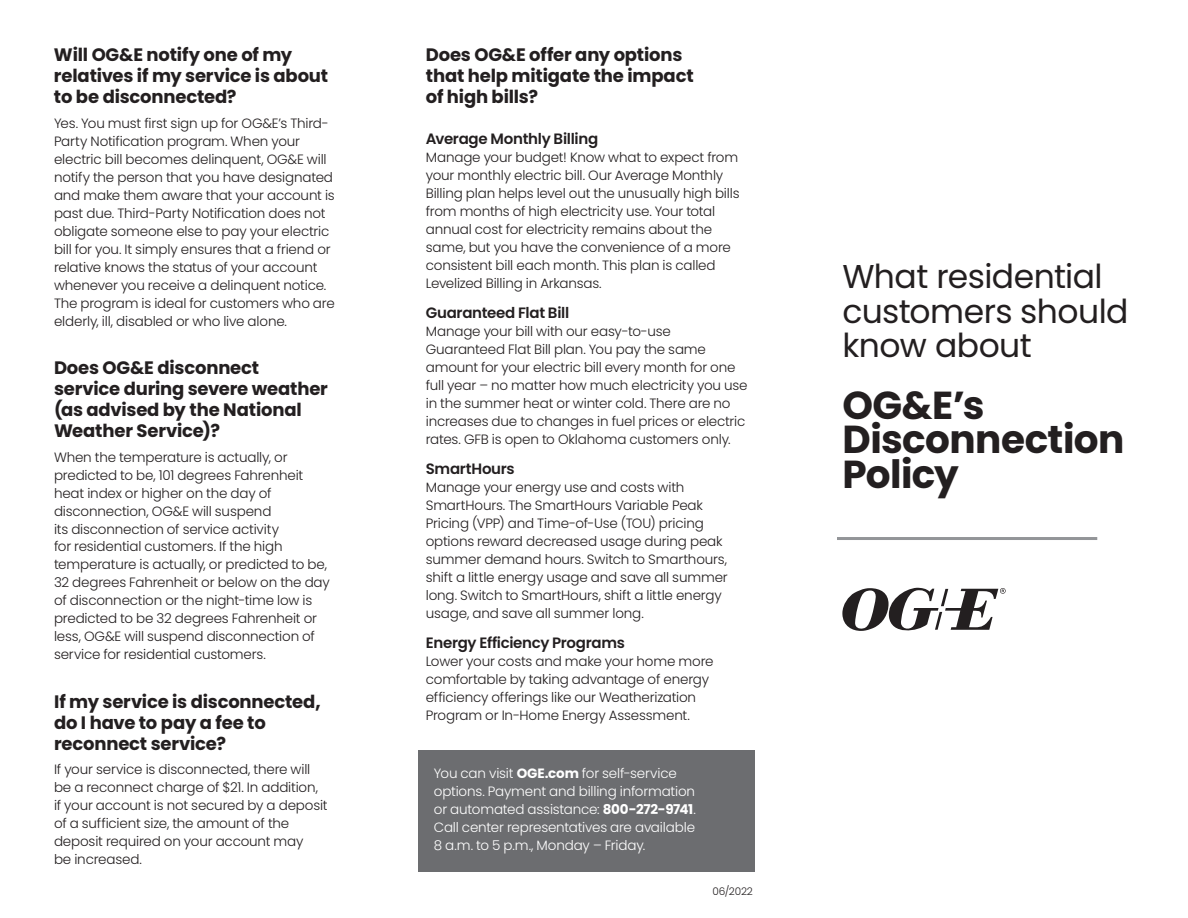
<style>
.page{position:relative;width:1188px;height:918px;background:#fff}
.page>*{position:absolute;margin:0;border:0;box-sizing:border-box;transform-origin:0 0}
.t1{font:700 39px/34.5px "Poppins";letter-spacing:-.015em;color:#231f20}
.t2{font:33px/34.5px "Poppins";letter-spacing:-.015em;color:#231f20}
.t3{font:700 18px/21px "Poppins";letter-spacing:-.01em;color:#231f20}
.t4{font:600 15px "Poppins";letter-spacing:-.02em;color:#231f20}
.t5{font:300 13.5px/18px "Poppins";letter-spacing:-.015em;color:#231f20}
.t6{font:300 13.5px/18px "Poppins";letter-spacing:-.015em;color:#fff}
.t7{font:300 10.5px "Poppins";letter-spacing:-.01em;color:#231f20}
.s1{font-weight:700}
</style>
<div class="page">
<div style="left:418px;top:750px;width:337px;height:122px;background:#6c6d70"></div>
<svg style="left:842px;top:588px;width:164px;height:43px"></svg>
<hr style="left:837px;top:537px;width:260px;height:3px;background:#939598">
<h3 class="t3" style="left:54px;top:44px;width:276px">Will OG&amp;E notify one of my relatives if my service is about to be disconnected?</h3>
<p class="t5" style="left:54px;top:114px;width:282px">Yes. You must first sign up for OG&amp;E’s Third-Party Notification program. When your electric bill becomes delinquent, OG&amp;E will notify the person that you have designated and make them aware that your account is past due. Third-Party Notification does not obligate someone else to pay your electric bill for you. It simply ensures that a friend or relative knows the status of your account whenever you receive a delinquent notice.<br>The program is ideal for customers who are elderly, ill, disabled or who live alone.</p>
<h3 class="t3" style="left:54px;top:357px;width:275px">Does OG&amp;E disconnect service during severe weather (as advised by the National<br>Weather Service)?</h3>
<p class="t5" style="left:54px;top:448px;width:277px">When the temperature is actually, or predicted to be, 101 degrees Fahrenheit heat index or higher on the day of disconnection, OG&amp;E will suspend<br>its disconnection of service activity<br>for residential customers. If the high temperature is actually, or predicted to be, 32 degrees Fahrenheit or below on the day of disconnection or the night-time low is predicted to be 32 degrees Fahrenheit or less, OG&amp;E will suspend disconnection of service for residential customers.</p>
<h3 class="t3" style="left:54px;top:691px;width:268px">If my service is disconnected, do I have to pay a fee to reconnect service?</h3>
<p class="t5" style="left:54px;top:761px;width:275px">If your service is disconnected, there will be a reconnect charge of $21. In addition, if your account is not secured by a deposit of a sufficient size, the amount of the deposit required on your account may<br>be increased.</p>
<h3 class="t3" style="left:426px;top:44px;width:269px">Does OG&amp;E offer any options that help mitigate the impact of high bills?</h3>
<p class="t4" style="left:426px;top:130px;width:174px">Average Monthly Billing</p>
<p class="t5" style="left:426px;top:148px;width:315px">Manage your budget! Know what to expect from your monthly electric bill. Our Average Monthly Billing plan helps level out the unusually high bills from months of high electricity use. Your total annual cost for electricity remains about the same, but you have the convenience of a more consistent bill each month. This plan is called Levelized Billing in Arkansas.</p>
<p class="t4" style="left:426px;top:304px;width:145px">Guaranteed Flat Bill</p>
<p class="t5" style="left:426px;top:322px;width:323px">Manage your bill with our easy-to-use Guaranteed Flat Bill plan. You pay the same amount for your electric bill every month for one full year – no matter how much electricity you use in the summer heat or winter cold. There are no increases due to changes in fuel prices or electric rates. GFB is open to Oklahoma customers only.</p>
<p class="t4" style="left:426px;top:460px;width:91px">SmartHours</p>
<p class="t5" style="left:426px;top:478px;width:304px">Manage your energy use and costs with SmartHours. The SmartHours Variable Peak Pricing (VPP) and Time-of-Use (TOU) pricing options reward decreased usage during peak summer demand hours. Switch to Smarthours, shift a little energy usage and save all summer long. Switch to SmartHours, shift a little energy usage, and save all summer long.</p>
<p class="t4" style="left:426px;top:634px;width:201px">Energy Efficiency Programs</p>
<p class="t5" style="left:426px;top:653px;width:289px">Lower your costs and make your home more comfortable by taking advantage of energy efficiency offerings like our Weatherization Program or In-Home Energy Assessment.</p>
<p class="t6" style="left:434px;top:765px;width:263px">You can visit <span class="s1">OGE.com</span> for self-service options. Payment and billing information or automated assistance: <span class="s1">800-272-9741</span>.<br>Call center representatives are available 8 a.m. to 5 p.m., Monday – Friday.</p>
<p class="t7" style="left:712px;top:886px;width:42px">06/2022</p>
<h2 class="t2" style="left:842px;top:260px;width:288px">What residential customers should know about</h2>
<h1 class="t1" style="left:842px;top:388px;width:284px">OG&amp;E’s<br>Disconnection<br>Policy</h1>
</div>
